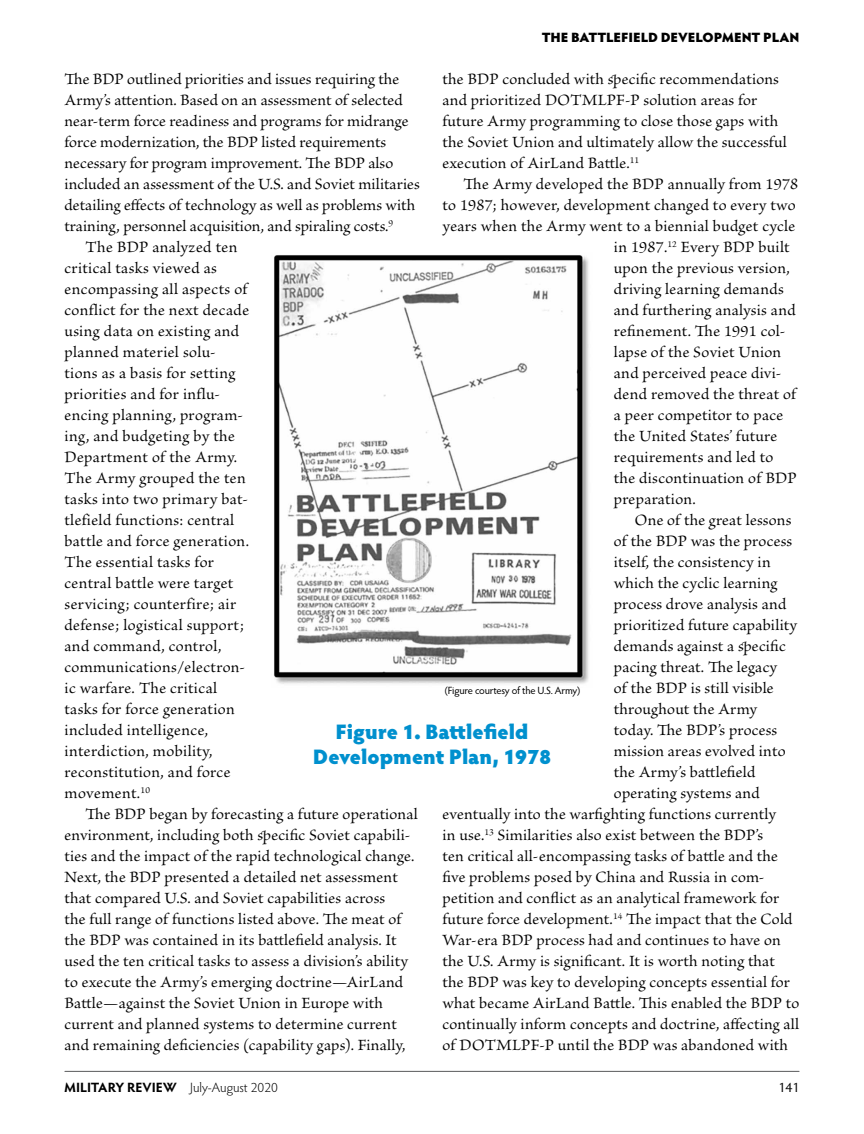
<style>
.page{position:relative;width:864px;height:1134px;background:#fff}
.page>*{position:absolute;margin:0;border:0;box-sizing:border-box;transform-origin:0 0}
.t1{font:900 21px/25.5px "Hypatia Sans Pro";color:#0090ce;text-align:center}
.t2{font:16.5px/21px "Brioso Pro";letter-spacing:.015em;color:#000}
.t3{font:300 13.5px "Hypatia Sans Pro";color:#000}
.t4{font:900 13.5px "Hypatia Sans Pro";letter-spacing:-.005em;color:#000}
.t5{font:13.5px "Hypatia Sans Pro";color:#000}
.t6{font:10.5px "Hypatia Sans Pro";letter-spacing:-.015em;color:#000}
.s1{font-weight:700}
</style>
<div class="page">
<hr style="left:65px;top:1071px;width:734px;height:1px;background:#58595b">
<img style="left:274px;top:255px;width:315px;height:429px">
<p class="t4" style="left:542px;top:27px;width:259px">THE BATTLEFIELD DEVELOPMENT PLAN</p>
<p class="t2" style="left:64px;top:69px;width:336px">The BDP outlined priorities and issues requiring the</p>
<p class="t2" style="left:64px;top:90px;width:340px">Army’s attention. Based on an assessment of selected</p>
<p class="t2" style="left:64px;top:111px;width:346px">near-term force readiness and programs for midrange</p>
<p class="t2" style="left:64px;top:132px;width:323px">force modernization, the BDP listed requirements</p>
<p class="t2" style="left:64px;top:153px;width:330px">necessary for program improvement. The BDP also</p>
<p class="t2" style="left:64px;top:174px;width:357px">included an assessment of the U.S. and Soviet militaries</p>
<p class="t2" style="left:64px;top:195px;width:352px">detailing effects of technology as well as problems with</p>
<p class="t2" style="left:64px;top:216px;width:330px">training, personnel acquisition, and spiraling costs.<sup>9</sup></p>
<p class="t2" style="left:86px;top:237px;width:153px">The BDP analyzed ten</p>
<p class="t2" style="left:64px;top:258px;width:154px">critical tasks viewed as</p>
<p class="t2" style="left:64px;top:279px;width:184px">encompassing all aspects of</p>
<p class="t2" style="left:64px;top:300px;width:186px">conflict for the next decade</p>
<p class="t2" style="left:64px;top:321px;width:176px">using data on existing and</p>
<p class="t2" style="left:64px;top:342px;width:153px">planned materiel solu-</p>
<p class="t2" style="left:64px;top:363px;width:172px">tions as a basis for setting</p>
<p class="t2" style="left:64px;top:384px;width:157px">priorities and for influ-</p>
<p class="t2" style="left:64px;top:405px;width:180px">encing planning, program-</p>
<p class="t2" style="left:64px;top:426px;width:172px">ing, and budgeting by the</p>
<p class="t2" style="left:64px;top:447px;width:174px">Department of the Army.</p>
<p class="t2" style="left:64px;top:468px;width:183px">The Army grouped the ten</p>
<p class="t2" style="left:64px;top:489px;width:185px">tasks into two primary bat-</p>
<p class="t2" style="left:64px;top:510px;width:171px">tlefield functions: central</p>
<p class="t2" style="left:64px;top:531px;width:186px">battle and force generation.</p>
<p class="t2" style="left:64px;top:552px;width:151px">The essential tasks for</p>
<p class="t2" style="left:64px;top:573px;width:170px">central battle were target</p>
<p class="t2" style="left:64px;top:594px;width:173px">servicing; counterfire; air</p>
<p class="t2" style="left:64px;top:615px;width:181px">defense; logistical support;</p>
<p class="t2" style="left:64px;top:636px;width:158px">and command, control,</p>
<p class="t2" style="left:64px;top:657px;width:182px">communications/electron-</p>
<p class="t2" style="left:64px;top:678px;width:154px">ic warfare. The critical</p>
<p class="t2" style="left:64px;top:699px;width:172px">tasks for force generation</p>
<p class="t2" style="left:64px;top:720px;width:145px">included intelligence,</p>
<p class="t2" style="left:64px;top:741px;width:149px">interdiction, mobility,</p>
<p class="t2" style="left:64px;top:762px;width:167px">reconstitution, and force</p>
<p class="t2" style="left:64px;top:783px;width:87px">movement.<sup>10</sup></p>
<p class="t2" style="left:86px;top:804px;width:334px">The BDP began by forecasting a future operational</p>
<p class="t2" style="left:64px;top:825px;width:347px">environment, including both specific Soviet capabili-</p>
<p class="t2" style="left:64px;top:846px;width:351px">ties and the impact of the rapid technological change.</p>
<p class="t2" style="left:64px;top:867px;width:335px">Next, the BDP presented a detailed net assessment</p>
<p class="t2" style="left:64px;top:888px;width:322px">that compared U.S. and Soviet capabilities across</p>
<p class="t2" style="left:64px;top:909px;width:338px">the full range of functions listed above. The meat of</p>
<p class="t2" style="left:64px;top:930px;width:334px">the BDP was contained in its battlefield analysis. It</p>
<p class="t2" style="left:64px;top:951px;width:345px">used the ten critical tasks to assess a division’s ability</p>
<p class="t2" style="left:64px;top:972px;width:340px">to execute the Army’s emerging doctrine—AirLand</p>
<p class="t2" style="left:64px;top:993px;width:320px">Battle—against the Soviet Union in Europe with</p>
<p class="t2" style="left:64px;top:1014px;width:334px">current and planned systems to determine current</p>
<p class="t2" style="left:64px;top:1035px;width:342px">and remaining deficiencies (capability gaps). Finally,</p>
<p class="t2" style="left:442px;top:69px;width:346px">the BDP concluded with specific recommendations and prioritized DOTMLPF-P solution areas for future Army programming to close those gaps with the Soviet Union and ultimately allow the successful execution of AirLand Battle.<sup>11</sup></p>
<p class="t2" style="left:464px;top:174px;width:336px">The Army developed the BDP annually from 1978</p>
<p class="t2" style="left:442px;top:195px;width:355px">to 1987; however, development changed to every two</p>
<p class="t2" style="left:442px;top:216px;width:354px">years when the Army went to a biennial budget cycle</p>
<p class="t2" style="left:614px;top:237px;width:177px">in 1987.<sup>12</sup> Every BDP built</p>
<p class="t2" style="left:614px;top:258px;width:177px">upon the previous version,</p>
<p class="t2" style="left:614px;top:279px;width:171px">driving learning demands</p>
<p class="t2" style="left:614px;top:300px;width:183px">and furthering analysis and</p>
<p class="t2" style="left:614px;top:321px;width:173px">refinement. The 1991 col-</p>
<p class="t2" style="left:614px;top:342px;width:169px">lapse of the Soviet Union</p>
<p class="t2" style="left:614px;top:363px;width:169px">and perceived peace divi-</p>
<p class="t2" style="left:614px;top:384px;width:184px">dend removed the threat of</p>
<p class="t2" style="left:614px;top:405px;width:171px">a peer competitor to pace</p>
<p class="t2" style="left:614px;top:426px;width:165px">the United States’ future</p>
<p class="t2" style="left:614px;top:447px;width:161px">requirements and led to</p>
<p class="t2" style="left:614px;top:468px;width:184px">the discontinuation of BDP</p>
<p class="t2" style="left:614px;top:489px;width:83px">preparation.</p>
<p class="t2" style="left:635px;top:510px;width:158px">One of the great lessons</p>
<p class="t2" style="left:614px;top:531px;width:180px">of the BDP was the process</p>
<p class="t2" style="left:614px;top:552px;width:158px">itself, the consistency in</p>
<p class="t2" style="left:614px;top:573px;width:165px">which the cyclic learning</p>
<p class="t2" style="left:614px;top:594px;width:174px">process drove analysis and</p>
<p class="t2" style="left:614px;top:615px;width:185px">prioritized future capability</p>
<p class="t2" style="left:614px;top:636px;width:174px">demands against a specific</p>
<p class="t2" style="left:614px;top:657px;width:165px">pacing threat. The legacy</p>
<p class="t2" style="left:614px;top:678px;width:161px">of the BDP is still visible</p>
<p class="t2" style="left:614px;top:699px;width:145px">throughout the Army</p>
<p class="t2" style="left:614px;top:720px;width:165px">today. The BDP’s process</p>
<p class="t2" style="left:614px;top:741px;width:173px">mission areas evolved into</p>
<p class="t2" style="left:614px;top:762px;width:143px">the Army’s battlefield</p>
<p class="t2" style="left:614px;top:783px;width:147px">operating systems and</p>
<p class="t2" style="left:442px;top:804px;width:335px">eventually into the warfighting functions currently</p>
<p class="t2" style="left:442px;top:825px;width:322px">in use.<sup>13</sup> Similarities also exist between the BDP’s</p>
<p class="t2" style="left:442px;top:846px;width:337px">ten critical all-encompassing tasks of battle and the</p>
<p class="t2" style="left:442px;top:867px;width:324px">five problems posed by China and Russia in com-</p>
<p class="t2" style="left:442px;top:888px;width:338px">petition and conflict as an analytical framework for</p>
<p class="t2" style="left:442px;top:909px;width:352px">future force development.<sup>14</sup> The impact that the Cold</p>
<p class="t2" style="left:442px;top:930px;width:340px">War-era BDP process had and continues to have on</p>
<p class="t2" style="left:442px;top:951px;width:334px">the U.S. Army is significant. It is worth noting that</p>
<p class="t2" style="left:442px;top:972px;width:349px">the BDP was key to developing concepts essential for</p>
<p class="t2" style="left:442px;top:993px;width:358px">what became AirLand Battle. This enabled the BDP to</p>
<p class="t2" style="left:442px;top:1014px;width:358px">continually inform concepts and doctrine, affecting all</p>
<p class="t2" style="left:442px;top:1035px;width:347px">of DOTMLPF-P until the BDP was abandoned with</p>
<p class="t6" style="left:445px;top:684px;width:137px">(Figure courtesy of the U.S. Army)</p>
<p class="t1" style="left:313px;top:718px;width:240px">Figure 1. Battlefield<br>Development Plan, 1978</p>
<p class="t3" style="left:64px;top:1079px;width:215px"><span class="s1">MILITARY REVIEW</span> July-August 2020</p>
<p class="t5" style="left:779px;top:1078px;width:22px">141</p>
</div>
